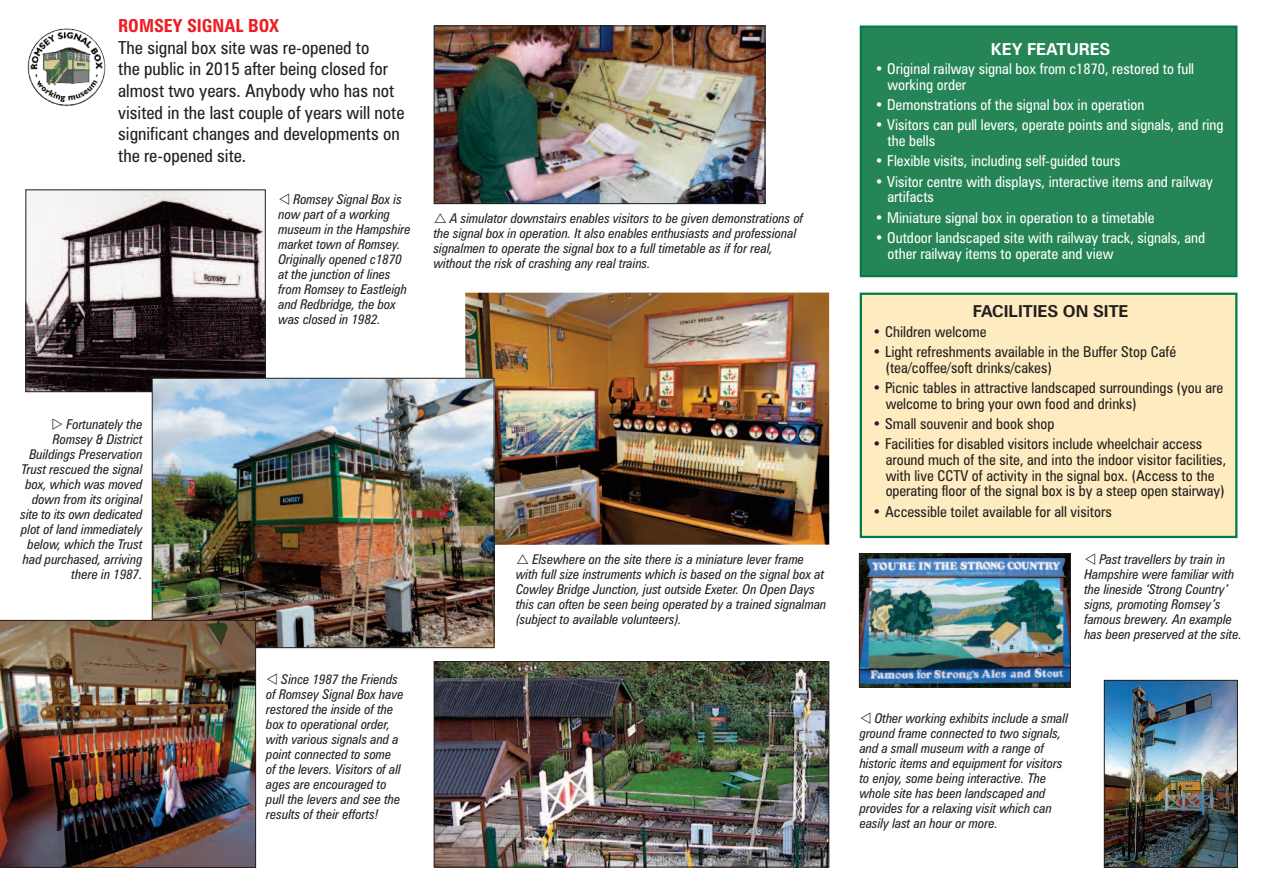
<style>
.page{position:relative;width:1263px;height:893px;background:#fff}
.page>*{position:absolute;margin:0;border:0;box-sizing:border-box;transform-origin:0 0}
.t1{font:condensed 18px/21.6px "Zurich BT";color:#231f20}
.t2{font:700 condensed 18px "Zurich BT";color:#ee1d23}
.t3{font:700 16.5px "Zurich BT";color:#231f20}
.t4{font:700 16.5px "Zurich BT";color:#fff}
.t5{font:condensed 15px/15.8px "Zurich BT";color:#231f20}
.t6{font:condensed 15px/15.8px "Zurich BT";color:#fff}
.t7{font:italic condensed 13.5px/15px "Zurich BT";color:#231f20}
</style>
<div class="page">
<div style="left:862px;top:295px;width:373px;height:241px;background:#feebbf"></div>
<div style="left:860px;top:293px;width:377px;height:245px;border:2px solid #017a47"></div>
<img style="left:28px;top:29px;width:77px;height:77px;border-radius:50%">
<img style="left:861px;top:555px;width:208px;height:130px">
<div style="left:859px;top:553px;width:212px;height:134px;border:1px solid #231f20"></div>
<img style="left:436px;top:28px;width:327px;height:174px">
<div style="left:434px;top:26px;width:331px;height:178px;border:1px solid #231f20"></div>
<img style="left:436px;top:663px;width:391px;height:202px">
<div style="left:434px;top:661px;width:395px;height:206px;border:1px solid #231f20"></div>
<img style="left:27px;top:191px;width:237px;height:199px">
<div style="left:25px;top:189px;width:241px;height:203px;border:1px solid #231f20"></div>
<div style="left:862px;top:28px;width:373px;height:247px;background:#268557"></div>
<div style="left:860px;top:26px;width:377px;height:251px;border:2px solid #017a47"></div>
<img style="left:465px;top:293px;width:364px;height:252px">
<img style="left:154px;top:380px;width:338px;height:266px">
<div style="left:152px;top:378px;width:342px;height:270px;border:1px solid #231f20"></div>
<img style="left:0;top:620px;width:256px;height:247px">
<img style="left:1106px;top:682px;width:129px;height:183px">
<div style="left:1104px;top:680px;width:133px;height:187px;border:1px solid #231f20"></div>
<h1 class="t2" style="left:118px;top:19px;width:162px">ROMSEY SIGNAL BOX</h1>
<h1 class="t1" style="left:118px;top:38px;width:288px">The signal box site was re-opened to<br>the public in 2015 after being closed for almost two years. Anybody who has not visited in the last couple of years will note significant changes and developments on the re-opened site.</h1>
<p class="t7" style="left:278px;top:193px;width:134px">❖ Romsey Signal Box is now part of a working museum in the Hampshire market town of Romsey.<br>Originally opened c1870 at the junction of lines from Romsey to Eastleigh and Redbridge, the box was closed in 1982.</p>
<p class="t7" style="left:21px;top:418px;width:124px;text-align:right">Fortunately the<br>Romsey &amp; District<br>Buildings Preservation<br>Trust rescued the signal box, which was moved down from its original site to its own dedicated plot of land immediately below, which the Trust had purchased, arriving there in 1987.</p>
<p class="t7" style="left:266px;top:673px;width:139px">❖ Since 1987 the Friends of Romsey Signal Box have restored the inside of the box to operational order, with various signals and a point connected to some of the levers. Visitors of all ages are encouraged to pull the levers and see the results of their efforts!</p>
<p class="t7" style="left:434px;top:212px;width:371px;text-indent:16px">A simulator downstairs enables visitors to be given demonstrations of the signal box in operation. It also enables enthusiasts and professional signalmen to operate the signal box to a full timetable as if for real, without the risk of crashing any real trains.</p>
<p class="t4" style="left:991px;top:43px;width:121px">KEY FEATURES</p>
<p class="t6" style="left:887px;top:62px;width:308px;text-indent:-13px">• Original railway signal box from c1870, restored to full working order</p>
<p class="t6" style="left:875px;top:98px;width:271px">• Demonstrations of the signal box in operation</p>
<p class="t6" style="left:887px;top:119px;width:338px;text-indent:-13px">• Visitors can pull levers, operate points and signals, and ring the bells</p>
<p class="t6" style="left:875px;top:155px;width:247px">• Flexible visits, including self-guided tours</p>
<p class="t6" style="left:887px;top:175px;width:327px;text-indent:-13px">• Visitor centre with displays, interactive items and railway artifacts</p>
<p class="t6" style="left:875px;top:211px;width:281px">• Miniature signal box in operation to a timetable</p>
<p class="t6" style="left:887px;top:231px;width:319px;text-indent:-13px">• Outdoor landscaped site with railway track, signals, and other railway items to operate and view</p>
<p class="t3" style="left:973px;top:305px;width:157px">FACILITIES ON SITE</p>
<p class="t5" style="left:873px;top:325px;width:116px">• Children welcome</p>
<p class="t5" style="left:886px;top:345px;width:292px;text-indent:-13px">• Light refreshments available in the Buffer Stop Café (tea/coffee/soft drinks/cakes)</p>
<p class="t5" style="left:886px;top:381px;width:339px;text-indent:-13px">• Picnic tables in attractive landscaped surroundings (you are welcome to bring your own food and drinks)</p>
<p class="t5" style="left:873px;top:417px;width:183px">• Small souvenir and book shop</p>
<p class="t5" style="left:886px;top:437px;width:342px;text-indent:-13px">• Facilities for disabled visitors include wheelchair access around much of the site, and into the indoor visitor facilities, with live CCTV of activity in the signal box. (Access to the operating floor of the signal box is by a steep open stairway)</p>
<p class="t5" style="left:873px;top:505px;width:241px">• Accessible toilet available for all visitors</p>
<p class="t7" style="left:516px;top:553px;width:312px;text-indent:16px">Elsewhere on the site there is a miniature lever frame with full size instruments which is based on the signal box at Cowley Bridge Junction, just outside Exeter. On Open Days this can often be seen being operated by a trained signalman (subject to available volunteers).</p>
<p class="t7" style="left:1084px;top:553px;width:159px">❖ Past travellers by train in<br>Hampshire were familiar with the lineside ‘Strong Country’ signs, promoting Romsey’s famous brewery. An example has been preserved at the site.</p>
<p class="t7" style="left:860px;top:712px;width:210px">❖ Other working exhibits include a small ground frame connected to two signals, and a small museum with a range of historic items and equipment for visitors to enjoy, some being interactive. The whole site has been landscaped and provides for a relaxing visit which can easily last an hour or more.</p>
</div>
